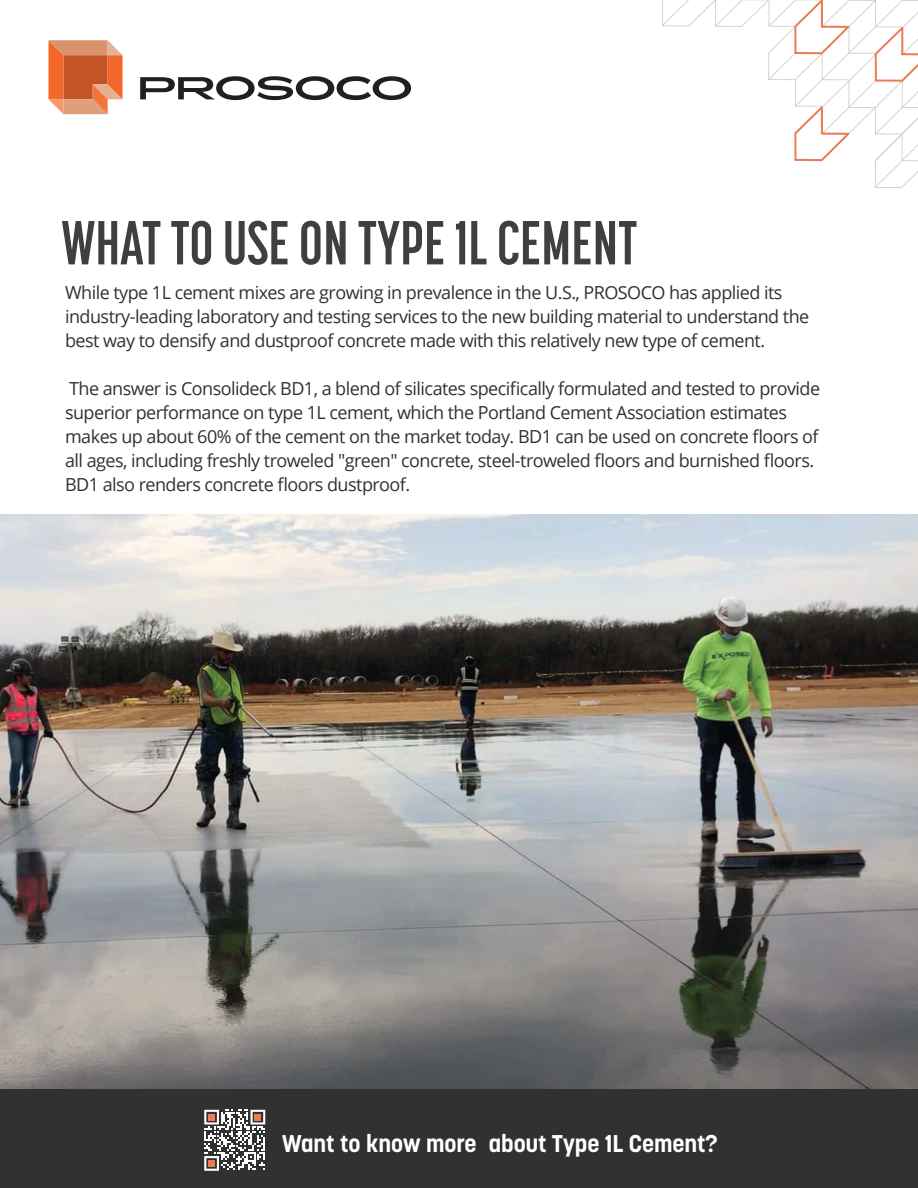
<style>
.page{position:relative;width:918px;height:1188px;background:#fff}
.page>*{position:absolute;margin:0;border:0;box-sizing:border-box;transform-origin:0 0}
.t1{font:700 61.5px "Korolev Compressed";color:#3f3f3f}
.t2{font:700 24px "Korolev";color:#fff}
.t3{font:18px/24px "Open Sans";letter-spacing:-.03em;color:#313131}
</style>
<div class="page">
<div style="left:0;top:868px;width:918px;height:320px;background:#313131"></div>
<img style="left:0;top:515px;width:918px;height:574px">
<svg style="left:140px;top:76px;width:271px;height:24px"></svg>
<svg style="left:49px;top:40px;width:74px;height:74px"></svg>
<svg style="left:662px;top:0;width:256px;height:188px"></svg>
<svg style="left:204px;top:1110px;width:61px;height:61px"></svg>
<div style="left:208px;top:1160px;width:7px;height:7px;background:#eb7c53"></div>
<h1 class="t1" style="left:61px;top:208px;width:578px">WHAT TO USE ON TYPE 1L CEMENT</h1>
<p class="t3" style="left:65px;top:280px;width:746px">While type 1L cement mixes are growing in prevalence in the U.S., PROSOCO has applied its industry-leading laboratory and testing services to the new building material to understand the best way to densify and dustproof concrete made with this relatively new type of cement.</p>
<p class="t3" style="left:65px;top:376px;width:757px">The answer is Consolideck BD1, a blend of silicates specifically formulated and tested to provide superior performance on type 1L cement, which the Portland Cement Association estimates makes up about 60% of the cement on the market today. BD1 can be used on concrete floors of all ages, including freshly troweled "green" concrete, steel-troweled floors and burnished floors.<br>BD1 also renders concrete floors dustproof.</p>
<h2 class="t2" style="left:282px;top:1128px;width:437px">Want to know more about Type 1L Cement?</h2>
</div>
